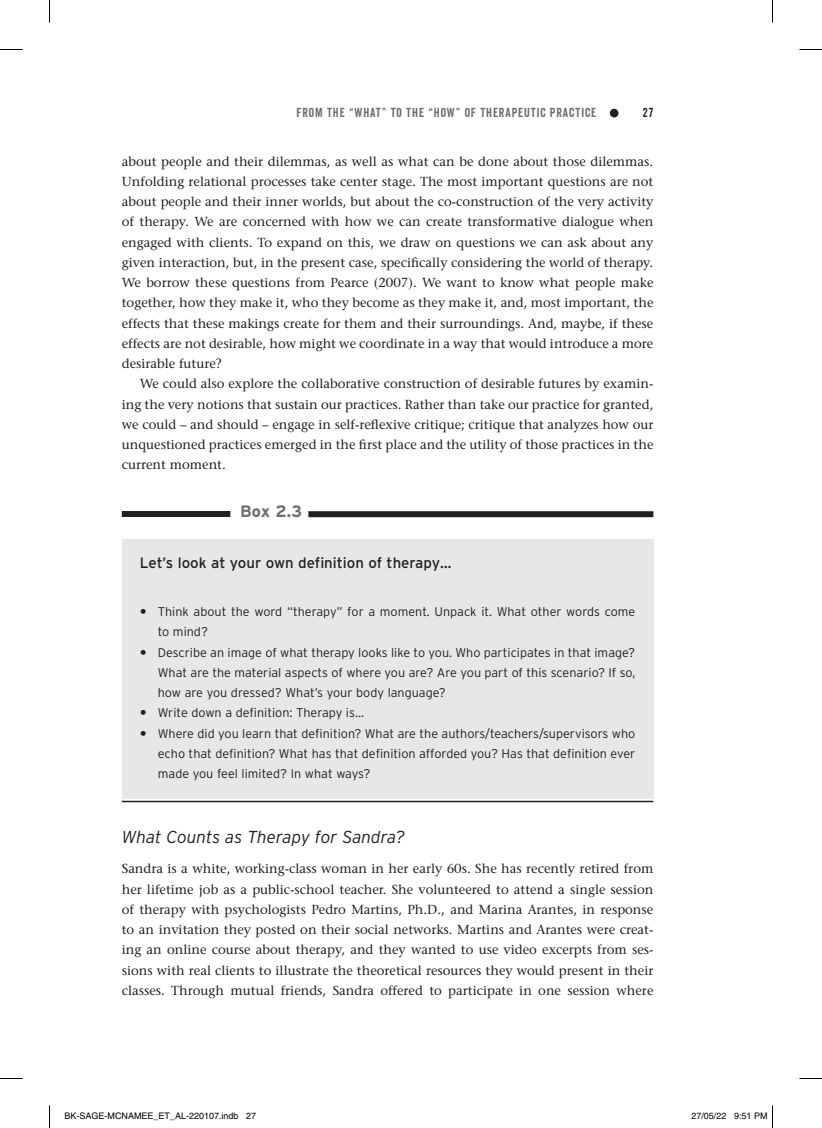
<style>
.page{position:relative;width:822px;height:1128px;background:#fff}
.page>*{position:absolute;margin:0;border:0;box-sizing:border-box;transform-origin:0 0}
.t1{font:italic 300 17.25px "Interstate";color:#231f20}
.t2{font:700 16.5px "Interstate";color:#6c6d70}
.t3{font:15px "Interstate";color:#231f20}
.t4{font:500 13.05px/20.2px "Stone Serif Std";color:#231f20;text-align:justify}
.t5{font:12.75px "Veneer Clean";letter-spacing:.07em;color:#6c6d70}
.t6{font:12.75px "Veneer Clean";color:#231f20}
.t7{font:300 12.6px/20.2px "Interstate";color:#231f20}
.t8{font:9px "Helvetica";color:#000}
</style>
<div class="page">
<div style="left:610px;top:109px;width:8px;height:8px;background:#231f20;border-radius:50%"></div>
<div style="left:122px;top:511px;width:108px;height:6px;background:#231f20"></div>
<div style="left:308px;top:511px;width:345px;height:6px;background:#231f20"></div>
<div style="left:122px;top:539px;width:531px;height:260px;background:#e6e7e9"></div>
<hr style="left:122px;top:801px;width:531px;height:1px;background:#231f20">
<svg style="left:0;top:49px;width:22px;height:1px"></svg>
<svg style="left:799px;top:49px;width:23px;height:1px"></svg>
<svg style="left:0;top:1078px;width:22px;height:1px"></svg>
<svg style="left:799px;top:1078px;width:23px;height:1px"></svg>
<svg style="left:49px;top:0;width:1px;height:22px"></svg>
<svg style="left:49px;top:1105px;width:1px;height:23px"></svg>
<svg style="left:772px;top:0;width:1px;height:22px"></svg>
<svg style="left:772px;top:1105px;width:1px;height:23px"></svg>
<p class="t5" style="left:296px;top:105px;width:300px">FROM THE “WHAT” TO THE “HOW” OF THERAPEUTIC PRACTICE</p>
<p class="t6" style="left:643px;top:105px;width:12px">27</p>
<p class="t4" style="left:122px;top:151px;width:533px">about people and their dilemmas, as well as what can be done about those dilemmas.<br>Unfolding relational processes take center stage. The most important questions are not about people and their inner worlds, but about the co-construction of the very activity of therapy. We are concerned with how we can create transformative dialogue when engaged with clients. To expand on this, we draw on questions we can ask about any given interaction, but, in the present case, specifically considering the world of therapy.<br>We borrow these questions from Pearce (2007). We want to know what people make together, how they make it, who they become as they make it, and, most important, the effects that these makings create for them and their surroundings. And, maybe, if these effects are not desirable, how might we coordinate in a way that would introduce a more desirable future?</p>
<p class="t4" style="left:122px;top:374px;width:533px;text-indent:18px">We could also explore the collaborative construction of desirable futures by examin&shy;ing the very notions that sustain our practices. Rather than take our practice for granted, we could – and should – engage in self-reflexive critique; critique that analyzes how our unquestioned practices emerged in the first place and the utility of those practices in the current moment.</p>
<p class="t2" style="left:240px;top:502px;width:63px">Box 2.3</p>
<p class="t3" style="left:140px;top:555px;width:313px">Let’s look at your own definition of therapy…</p>
<p class="t7" style="left:158px;top:602px;width:479px">Think about the word “therapy” for a moment. Unpack it. What other words come to mind?<br>Describe an image of what therapy looks like to you. Who participates in that image?<br>What are the material aspects of where you are? Are you part of this scenario? If so, how are you dressed? What’s your body language?<br>Write down a definition: Therapy is…<br>Where did you learn that definition? What are the authors/teachers/supervisors who echo that definition? What has that definition afforded you? Has that definition ever made you feel limited? In what ways?</p>
<h1 class="t1" style="left:122px;top:827px;width:285px">What Counts as Therapy for Sandra?</h1>
<p class="t4" style="left:122px;top:859px;width:533px">Sandra is a white, working-class woman in her early 60s. She has recently retired from her lifetime job as a public-school teacher. She volunteered to attend a single session of therapy with psychologists Pedro Martins, Ph.D., and Marina Arantes, in response to an invitation they posted on their social networks. Martins and Arantes were creat&shy;ing an online course about therapy, and they wanted to use video excerpts from ses&shy;sions with real clients to illustrate the theoretical resources they would present in their classes. Through mutual friends, Sandra offered to participate in one session where</p>
<p class="t8" style="left:64px;top:1111px;width:193px">BK-SAGE-MCNAMEE_ET_AL-220107.indb 27</p>
<p class="t8" style="left:691px;top:1111px;width:78px">27/05/22 9:51 PM</p>
</div>
